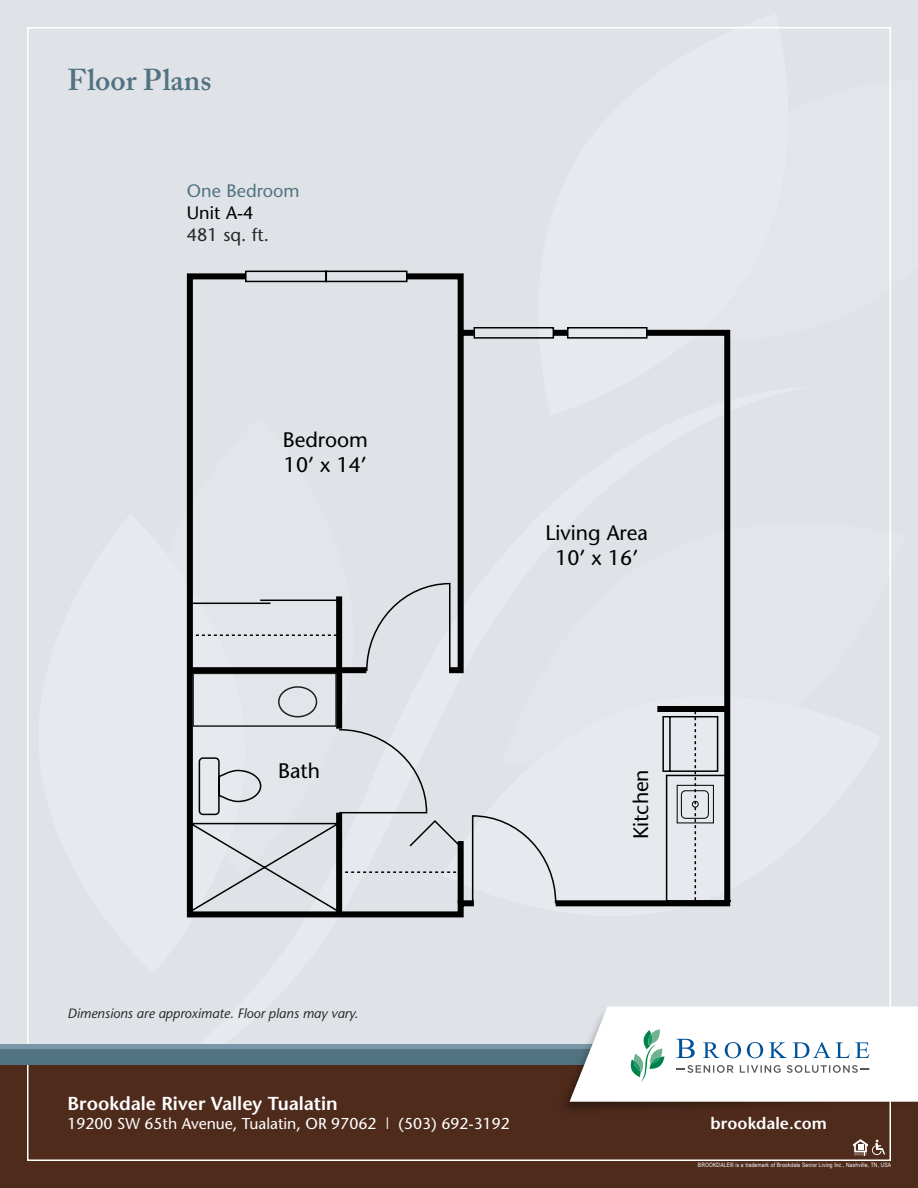
<style>
.page{position:relative;width:918px;height:1188px;background:#dfe3e8}
.page>*{position:absolute;margin:0;border:0;box-sizing:border-box;transform-origin:0 0}
.t1{font:600 30px "Adobe Caslon Pro";color:#527381}
.t2{font:21px/25.2px "Stone Sans";color:#000;text-align:center}
.t3{font:600 18.75px "Stone Sans";color:#fff}
.t4{font:18px "Stone Sans";color:#527381}
.t5{font:18px "Stone Sans";color:#292829}
.t6{font:18px "Stone Sans";color:#000}
.t7{font:600 16.5px "Stone Sans";letter-spacing:.005em;color:#fff}
.t8{font:15.75px "Stone Sans";color:#fff}
.t9{font:italic 13.5px "Stone Sans";color:#292829}
.t10{font:6px "Arial Narrow";letter-spacing:.03em;color:#fff}
</style>
<div class="page">
<div style="left:0;top:1047px;width:918px;height:141px;background:#4f2b1c"></div>
<div style="left:0;top:1047px;width:918px;height:18px;background:#527381"></div>
<div style="left:0;top:1044px;width:918px;height:5px;background:#7a97aa"></div>
<svg style="left:853px;top:1139px;width:32px;height:17px"></svg>
<img style="left:565px;top:986px;width:353px;height:152px">
<svg style="left:570px;top:1007px;width:348px;height:95px;background:#eef2f2"></svg>
<svg style="left:557px;top:329px;width:174px;height:578px"></svg>
<svg style="left:554px;top:327px;width:94px;height:12px"></svg>
<svg style="left:480px;top:599px;width:251px;height:303px"></svg>
<div style="left:554px;top:330px;width:13px;height:6px;background:#000"></div>
<div style="left:474px;top:327px;width:80px;height:12px;border:2px solid #000"></div>
<svg style="left:187px;top:271px;width:293px;height:646px"></svg>
<svg style="left:408px;top:819px;width:54px;height:29px"></svg>
<p class="t1" style="left:68px;top:62px;width:145px">Floor Plans</p>
<h3 class="t4" style="left:187px;top:180px;width:114px">One Bedroom</h3>
<h3 class="t6" style="left:187px;top:202px;width:68px">Unit A-4</h3>
<h3 class="t5" style="left:187px;top:223px;width:83px">481 sq. ft.</h3>
<p class="t2" style="left:283px;top:426px;width:87px;text-align:left">Bedroom<br>10’ x 14’</p>
<p class="t2" style="left:546px;top:519px;width:104px">Living Area<br>10’ x 16’</p>
<p class="t2" style="left:278px;top:758px;width:44px">Bath</p>
<h3 class="t9" style="left:68px;top:1005px;width:292px">Dimensions are approximate. Floor plans may vary.</h3>
<h3 class="t3" style="left:68px;top:1092px;width:272px">Brookdale River Valley Tualatin</h3>
<h3 class="t8" style="left:68px;top:1113px;width:444px">19200 SW 65th Avenue, Tualatin, OR 97062 | (503) 692-3192</h3>
<p class="t2" style="left:628px;top:839px;width:72px;rotate:-90deg">Kitchen</p>
<h3 class="t7" style="left:711px;top:1113px;width:118px">brookdale.com</h3>
<p class="t10" style="left:698px;top:1160px;width:195px">BROOKDALE® is a trademark of Brookdale Senior Living Inc., Nashville, TN, USA</p>
</div>
